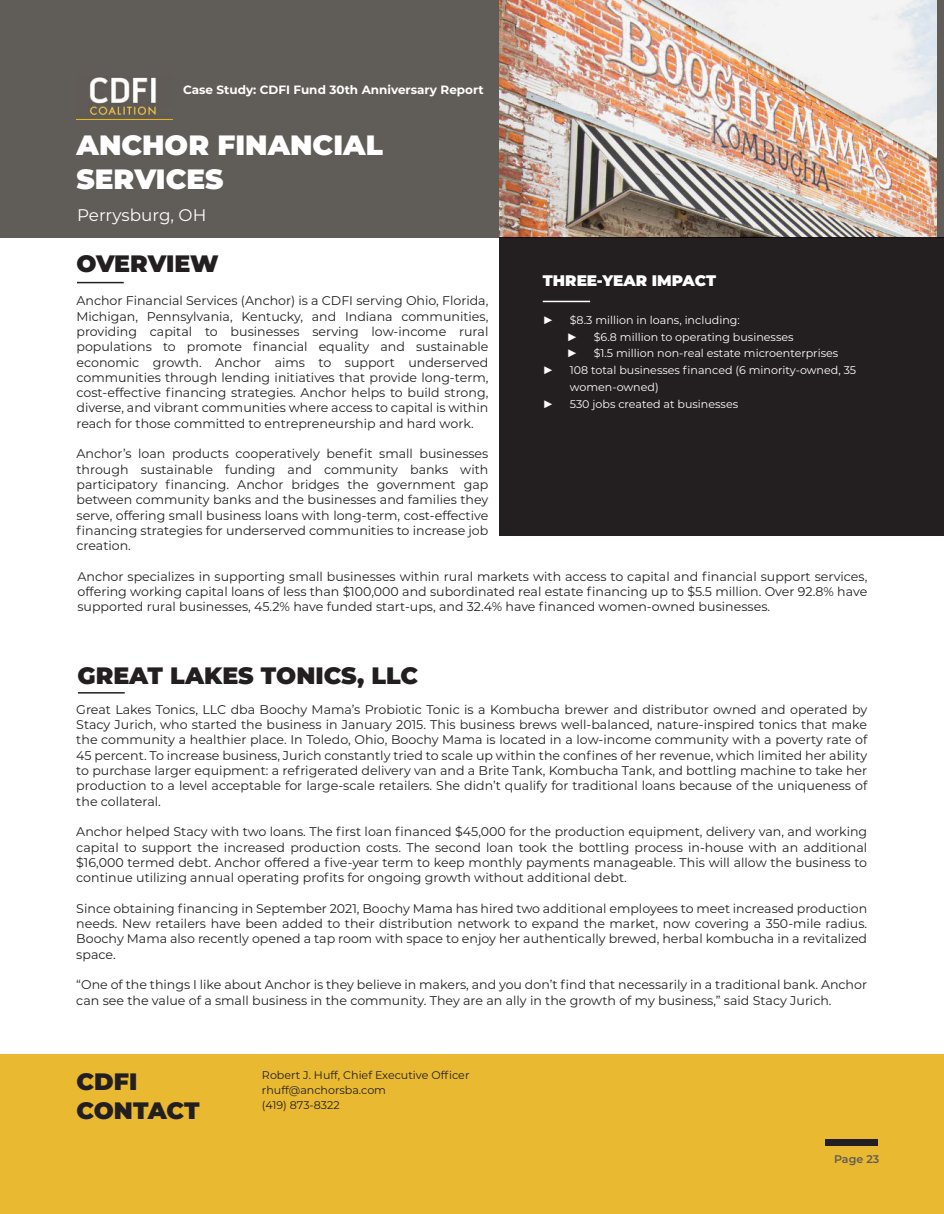
<style>
.page{position:relative;width:944px;height:1214px;background:#fff}
.page>*{position:absolute;margin:0;border:0;box-sizing:border-box;transform-origin:0 0}
.t1{font:900 27.9px/33.5px "Montserrat";color:#fff}
.t2{font:900 23.7px/28.5px "Montserrat";color:#231f20}
.t3{font:16.8px "Montserrat";color:#fff}
.t4{font:900 15.3px "Montserrat";color:#fff}
.t5{font:12.6px/15.3px "Montserrat";color:#231f20;text-align:justify}
.t6{font:700 12px "Montserrat";color:#fff}
.t7{font:11.1px/16.8px "Montserrat";color:#fff}
.t8{font:11.1px/15.3px "Montserrat";color:#231f20}
.t9{font:600 11.1px "Montserrat";color:#605c57}
.t10{font:11.1px "Arial";color:#fff}
</style>
<div class="page">
<div style="left:0;top:0;width:944px;height:237px;background:#605c57"></div>
<hr style="left:77px;top:282px;width:47px;height:1px;background:#231f20">
<img style="left:76px;top:77px;width:96px;height:43px">
<img style="left:499px;top:0;width:437px;height:237px">
<hr style="left:78px;top:692px;width:47px;height:1px;background:#231f20">
<div style="left:0;top:1054px;width:944px;height:160px;background:#e9b931"></div>
<div style="left:499px;top:237px;width:445px;height:299px;background:#231f20"></div>
<hr style="left:542px;top:301px;width:48px;height:1px;background:#fff">
<div style="left:825px;top:1139px;width:52px;height:6px;background:#231f20"></div>
<p class="t6" style="left:183px;top:84px;width:302px">Case Study: CDFI Fund 30th Anniversary Report</p>
<h1 class="t1" style="left:76px;top:131px;width:308px">ANCHOR FINANCIAL<br>SERVICES</h1>
<h3 class="t3" style="left:77px;top:207px;width:131px">Perrysburg, OH</h3>
<h2 class="t2" style="left:76px;top:251px;width:144px">OVERVIEW</h2>
<p class="t5" style="left:76px;top:294px;width:413px">Anchor Financial Services (Anchor) is a CDFI serving Ohio, Florida, Michigan, Pennsylvania, Kentucky, and Indiana communities, providing capital to businesses serving low-income rural populations to promote financial equality and sustainable economic growth. Anchor aims to support underserved communities through lending initiatives that provide long-term, cost-effective financing strategies. Anchor helps to build strong, diverse, and vibrant communities where access to capital is within reach for those committed to entrepreneurship and hard work.</p>
<p class="t5" style="left:76px;top:447px;width:413px">Anchor’s loan products cooperatively benefit small businesses through sustainable funding and community banks with participatory financing. Anchor bridges the government gap between community banks and the businesses and families they serve, offering small business loans with long-term, cost-effective financing strategies for underserved communities to increase job creation.</p>
<p class="t4" style="left:543px;top:275px;width:175px">THREE-YEAR IMPACT</p>
<p class="t10" style="left:542px;top:312px;width:12px">►</p>
<p class="t7" style="left:569px;top:312px;width:171px">$8.3 million in loans, including:</p>
<p class="t10" style="left:567px;top:329px;width:12px">►</p>
<p class="t7" style="left:594px;top:329px;width:201px">$6.8 million to operating businesses</p>
<p class="t10" style="left:567px;top:346px;width:12px">►</p>
<p class="t7" style="left:594px;top:345px;width:246px">$1.5 million non-real estate microenterprises</p>
<p class="t10" style="left:542px;top:362px;width:12px">►</p>
<p class="t7" style="left:569px;top:362px;width:288px">108 total businesses financed (6 minority-owned, 35 women-owned)</p>
<p class="t10" style="left:542px;top:396px;width:12px">►</p>
<p class="t7" style="left:569px;top:396px;width:170px">530 jobs created at businesses</p>
<p class="t5" style="left:77px;top:569px;width:791px">Anchor specializes in supporting small businesses within rural markets with access to capital and financial support services, offering working capital loans of less than $100,000 and subordinated real estate financing up to $5.5 million. Over 92.8% have supported rural businesses, 45.2% have funded start-ups, and 32.4% have financed women-owned businesses.</p>
<h2 class="t2" style="left:77px;top:662px;width:342px">GREAT LAKES TONICS, LLC</h2>
<p class="t5" style="left:76px;top:702px;width:792px">Great Lakes Tonics, LLC dba Boochy Mama’s Probiotic Tonic is a Kombucha brewer and distributor owned and operated by Stacy Jurich, who started the business in January 2015. This business brews well-balanced, nature-inspired tonics that make the community a healthier place. In Toledo, Ohio, Boochy Mama is located in a low-income community with a poverty rate of 45 percent. To increase business, Jurich constantly tried to scale up within the confines of her revenue, which limited her ability to purchase larger equipment: a refrigerated delivery van and a Brite Tank, Kombucha Tank, and bottling machine to take her production to a level acceptable for large-scale retailers. She didn’t qualify for traditional loans because of the uniqueness of the collateral.</p>
<p class="t5" style="left:76px;top:824px;width:792px">Anchor helped Stacy with two loans. The first loan financed $45,000 for the production equipment, delivery van, and working capital to support the increased production costs. The second loan took the bottling process in-house with an additional $16,000 termed debt. Anchor offered a five-year term to keep monthly payments manageable. This will allow the business to continue utilizing annual operating profits for ongoing growth without additional debt.</p>
<p class="t5" style="left:76px;top:901px;width:792px">Since obtaining financing in September 2021, Boochy Mama has hired two additional employees to meet increased production needs. New retailers have been added to their distribution network to expand the market, now covering a 350-mile radius.<br>Boochy Mama also recently opened a tap room with space to enjoy her authentically brewed, herbal kombucha in a revitalized space.</p>
<p class="t5" style="left:76px;top:977px;width:792px">“One of the things I like about Anchor is they believe in makers, and you don’t find that necessarily in a traditional bank. Anchor can see the value of a small business in the community. They are an ally in the growth of my business,” said Stacy Jurich.</p>
<h2 class="t2" style="left:77px;top:1069px;width:124px">CDFI<br>CONTACT</h2>
<p class="t8" style="left:262px;top:1067px;width:209px">Robert J. Huff, Chief Executive Officer rhuff@anchorsba.com<br>(419) 873-8322</p>
<p class="t9" style="left:834px;top:1155px;width:47px">Page 23</p>
</div>
